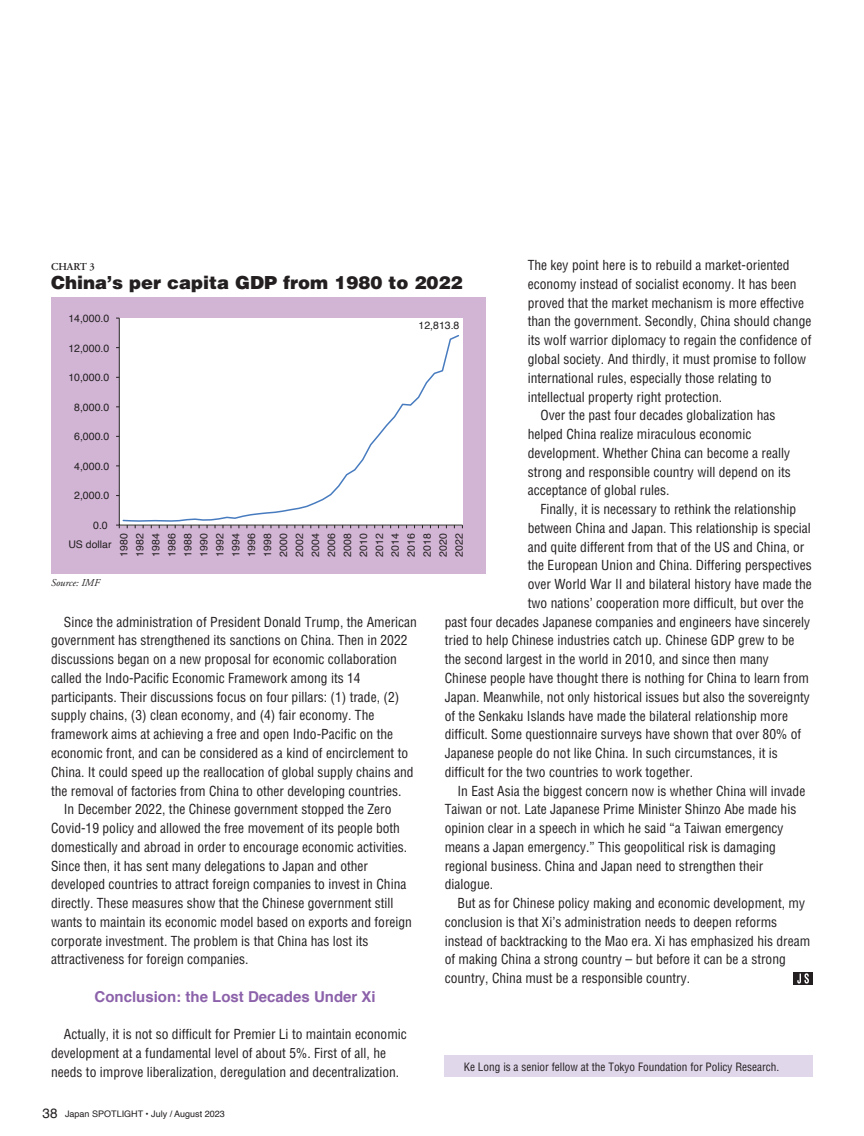
<style>
.page{position:relative;width:864px;height:1136px;background:#fff}
.page>*{position:absolute;margin:0;border:0;box-sizing:border-box;transform-origin:0 0}
.t1{font:900 18px "Helvetica";color:#231f20}
.t2{font:700 15px "Helvetica";color:#8c62aa}
.t3{font:condensed 13.5px/18.8px "Helvetica";color:#231f20}
.t4{font:condensed 11.25px "Helvetica";color:#231f20}
.t5{font:10.5px/15.9px "Helvetica";color:#231f20;text-align:justify}
.t6{font:italic 10.5px "Adobe Garamond Pro";color:#231f20}
.t7{font:600 10.5px "Adobe Garamond Pro";color:#231f20}
.t8{font:9px "Helvetica";color:#231f20}
.s1{font-size:13.5px}
</style>
<div class="page">
<svg style="left:793px;top:972px;width:19px;height:12px"></svg>
<svg style="left:796px;top:973px;width:12px;height:10px"></svg>
<div style="left:444px;top:1055px;width:368px;height:21px;background:#e0d7ea"></div>
<div style="left:51px;top:297px;width:434px;height:276px;background:#d2b5d5"></div>
<svg style="left:118px;top:317px;width:345px;height:209px;background:#eceaec"></svg>
<div style="left:122px;top:333px;width:338px;height:189px;background:#fff"></div>
<p class="t3" style="left:527px;top:256px;width:263px">The key point here is to rebuild a market-oriented</p>
<p class="t3" style="left:527px;top:274px;width:270px">economy instead of socialist economy. It has been</p>
<p class="t3" style="left:527px;top:293px;width:278px">proved that the market mechanism is more effective</p>
<p class="t3" style="left:527px;top:312px;width:285px">than the government. Secondly, China should change</p>
<p class="t3" style="left:527px;top:331px;width:285px">its wolf warrior diplomacy to regain the confidence of</p>
<p class="t3" style="left:527px;top:349px;width:280px">global society. And thirdly, it must promise to follow</p>
<p class="t3" style="left:527px;top:368px;width:245px">international rules, especially those relating to</p>
<p class="t3" style="left:527px;top:387px;width:196px">intellectual property right protection.</p>
<p class="t3" style="left:540px;top:406px;width:236px">Over the past four decades globalization has</p>
<p class="t3" style="left:527px;top:424px;width:225px">helped China realize miraculous economic</p>
<p class="t3" style="left:527px;top:443px;width:264px">development. Whether China can become a really</p>
<p class="t3" style="left:527px;top:462px;width:264px">strong and responsible country will depend on its</p>
<p class="t3" style="left:527px;top:481px;width:143px">acceptance of global rules.</p>
<p class="t3" style="left:540px;top:499px;width:257px">Finally, it is necessary to rethink the relationship</p>
<p class="t3" style="left:527px;top:518px;width:284px">between China and Japan. This relationship is special</p>
<p class="t3" style="left:527px;top:537px;width:278px">and quite different from that of the US and China, or</p>
<p class="t3" style="left:527px;top:556px;width:285px">the European Union and China. Differing perspectives</p>
<p class="t3" style="left:527px;top:574px;width:285px">over World War II and bilateral history have made the</p>
<p class="t3" style="left:527px;top:593px;width:277px">two nations’ cooperation more difficult, but over the</p>
<p class="t3" style="left:444px;top:612px;width:367px">past four decades Japanese companies and engineers have sincerely</p>
<p class="t3" style="left:444px;top:631px;width:351px">tried to help Chinese industries catch up. Chinese GDP grew to be</p>
<p class="t3" style="left:444px;top:649px;width:325px">the second largest in the world in 2010, and since then many</p>
<p class="t3" style="left:444px;top:668px;width:366px">Chinese people have thought there is nothing for China to learn from</p>
<p class="t3" style="left:444px;top:687px;width:366px">Japan. Meanwhile, not only historical issues but also the sovereignty</p>
<p class="t3" style="left:444px;top:706px;width:344px">of the Senkaku Islands have made the bilateral relationship more</p>
<p class="t3" style="left:444px;top:724px;width:358px">difficult. Some questionnaire surveys have shown that over 80% of</p>
<p class="t3" style="left:444px;top:743px;width:334px">Japanese people do not like China. In such circumstances, it is</p>
<p class="t3" style="left:444px;top:762px;width:250px">difficult for the two countries to work together.</p>
<p class="t3" style="left:457px;top:781px;width:349px">In East Asia the biggest concern now is whether China will invade</p>
<p class="t3" style="left:444px;top:799px;width:353px">Taiwan or not. Late Japanese Prime Minister Shinzo Abe made his</p>
<p class="t3" style="left:444px;top:818px;width:340px">opinion clear in a speech in which he said “a Taiwan emergency</p>
<p class="t3" style="left:444px;top:837px;width:332px">means a Japan emergency.” This geopolitical risk is damaging</p>
<p class="t3" style="left:444px;top:856px;width:320px">regional business. China and Japan need to strengthen their</p>
<p class="t3" style="left:444px;top:874px;width:50px">dialogue.</p>
<p class="t3" style="left:457px;top:893px;width:349px">But as for Chinese policy making and economic development, my</p>
<p class="t3" style="left:444px;top:912px;width:334px">conclusion is that Xi’s administration needs to deepen reforms</p>
<p class="t3" style="left:444px;top:931px;width:367px">instead of backtracking to the Mao era. Xi has emphasized his dream</p>
<p class="t3" style="left:444px;top:949px;width:342px">of making China a strong country – but before it can be a strong</p>
<p class="t3" style="left:444px;top:968px;width:247px">country, China must be a responsible country.</p>
<p class="t7" style="left:51px;top:261px;width:45px">CHART 3</p>
<h1 class="t1" style="left:51px;top:271px;width:413px">China’s per capita GDP from 1980 to 2022</h1>
<p class="t5" style="left:68px;top:310px;width:42px">14,000.0</p>
<p class="t5" style="left:418px;top:317px;width:42px">12,813.8</p>
<p class="t5" style="left:68px;top:340px;width:42px">12,000.0</p>
<p class="t5" style="left:68px;top:370px;width:42px">10,000.0</p>
<p class="t5" style="left:74px;top:399px;width:37px">8,000.0</p>
<p class="t5" style="left:74px;top:429px;width:37px">6,000.0</p>
<p class="t5" style="left:74px;top:458px;width:37px">4,000.0</p>
<p class="t5" style="left:74px;top:488px;width:37px">2,000.0</p>
<p class="t5" style="left:93px;top:517px;width:16px">0.0</p>
<p class="t5" style="left:116px;top:557px;width:25px;rotate:-90deg">1980<br>1982<br>1984<br>1986<br>1988<br>1990<br>1992<br>1994<br>1996<br>1998<br>2000<br>2002<br>2004<br>2006<br>2008<br>2010<br>2012<br>2014<br>2016<br>2018<br>2020<br>2022</p>
<p class="t5" style="left:68px;top:536px;width:45px">US dollar</p>
<p class="t6" style="left:51px;top:576px;width:50px">Source: IMF</p>
<p class="t3" style="left:64px;top:612px;width:354px">Since the administration of President Donald Trump, the American</p>
<p class="t3" style="left:51px;top:631px;width:358px">government has strengthened its sanctions on China. Then in 2022</p>
<p class="t3" style="left:51px;top:649px;width:347px">discussions began on a new proposal for economic collaboration</p>
<p class="t3" style="left:51px;top:668px;width:311px">called the Indo-Pacific Economic Framework among its 14</p>
<p class="t3" style="left:51px;top:687px;width:349px">participants. Their discussions focus on four pillars: (1) trade, (2)</p>
<p class="t3" style="left:51px;top:706px;width:325px">supply chains, (3) clean economy, and (4) fair economy. The</p>
<p class="t3" style="left:51px;top:724px;width:343px">framework aims at achieving a free and open Indo-Pacific on the</p>
<p class="t3" style="left:51px;top:743px;width:358px">economic front, and can be considered as a kind of encirclement to</p>
<p class="t3" style="left:51px;top:762px;width:364px">China. It could speed up the reallocation of global supply chains and</p>
<p class="t3" style="left:51px;top:781px;width:352px">the removal of factories from China to other developing countries.</p>
<p class="t3" style="left:64px;top:799px;width:329px">In December 2022, the Chinese government stopped the Zero</p>
<p class="t3" style="left:51px;top:818px;width:350px">Covid-19 policy and allowed the free movement of its people both</p>
<p class="t3" style="left:51px;top:837px;width:357px">domestically and abroad in order to encourage economic activities.</p>
<p class="t3" style="left:51px;top:856px;width:318px">Since then, it has sent many delegations to Japan and other</p>
<p class="t3" style="left:51px;top:874px;width:357px">developed countries to attract foreign companies to invest in China</p>
<p class="t3" style="left:51px;top:893px;width:344px">directly. These measures show that the Chinese government still</p>
<p class="t3" style="left:51px;top:912px;width:362px">wants to maintain its economic model based on exports and foreign</p>
<p class="t3" style="left:51px;top:931px;width:319px">corporate investment. The problem is that China has lost its</p>
<p class="t3" style="left:51px;top:949px;width:199px">attractiveness for foreign companies.</p>
<p class="t2" style="left:94px;top:984px;width:282px">Conclusion: the Lost Decades Under Xi</p>
<p class="t3" style="left:51px;top:1024px;width:357px;text-indent:13px">Actually, it is not so difficult for Premier Li to maintain economic development at a fundamental level of about 5%. First of all, he needs to improve liberalization, deregulation and decentralization.</p>
<p class="t4" style="left:463px;top:1059px;width:317px">Ke Long is a senior fellow at the Tokyo Foundation for Policy Research.</p>
<p class="t8" style="left:43px;top:1106px;width:184px"><span class="s1">38</span> Japan SPOTLIGHT • July / August 2023</p>
</div>
